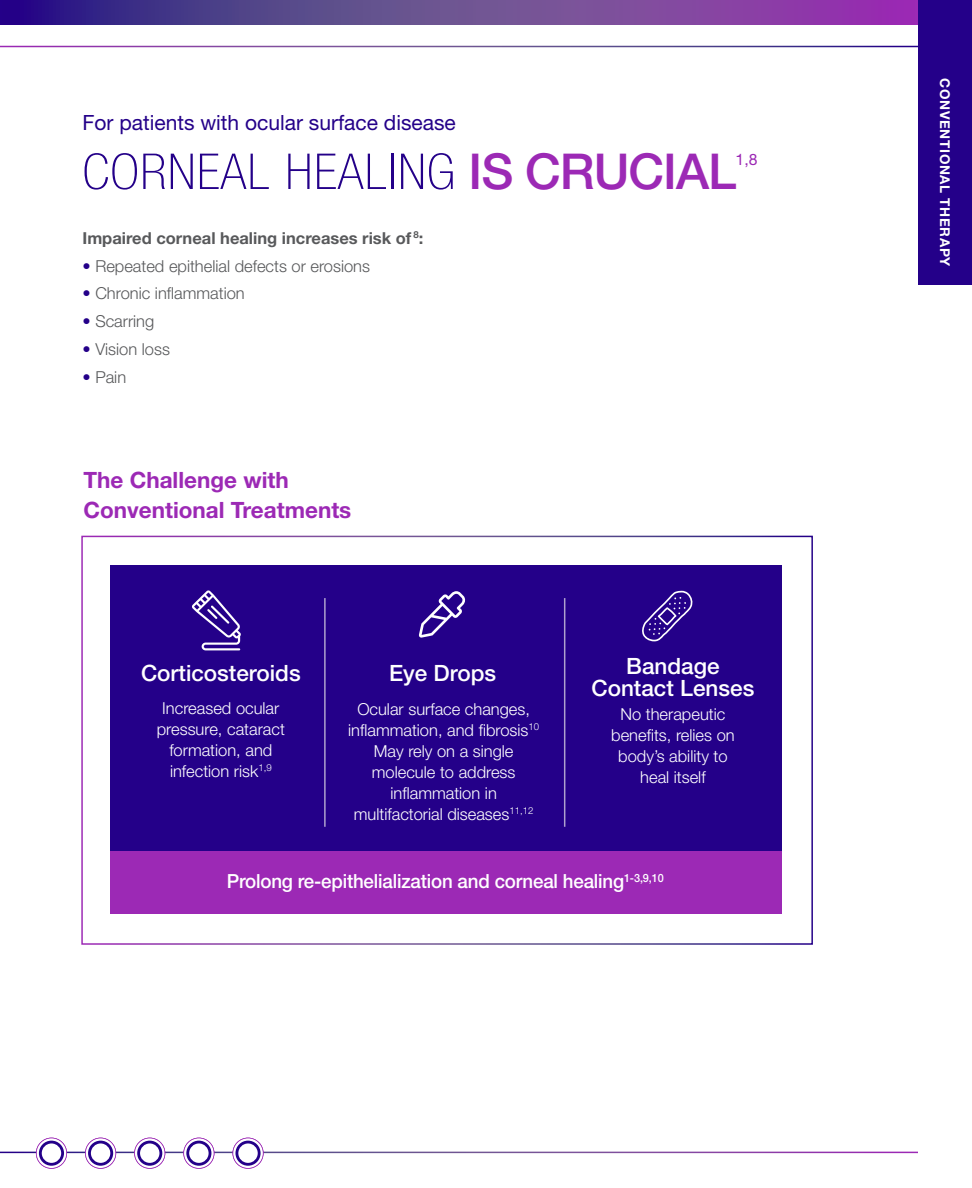
<style>
.page{position:relative;width:972px;height:1188px;background:#fff}
.page>*{position:absolute;margin:0;border:0;box-sizing:border-box;transform-origin:0 0}
.t1{font:100 condensed 49.5px "Helvetica Neue LT Std";letter-spacing:.02em;color:#240089;scale:1.08 1}
.t2{font:500 22.5px/22.5px "Helvetica Neue LT Std";color:#fff;text-align:center}
.t3{font:700 22.5px/30px "Helvetica Neue LT Std";color:#9c29b5}
.t4{font:21px "Helvetica Neue LT Std";color:#240089}
.t5{font:500 19.5px "Helvetica Neue LT Std";letter-spacing:-.01em;color:#fff;scale:.96 1}
.t6{font:300 16.5px/21px "Helvetica Neue LT Std";color:#fff;text-align:center}
.t7{font:300 16.5px "Helvetica Neue LT Std";color:#58595b}
.t8{font:700 16.5px "Helvetica Neue LT Std";color:#58595b}
.t9{font:15.75px "Helvetica Neue LT Std";color:#9c29b5}
.t10{font:700 13.5px "Helvetica Neue LT Std";letter-spacing:.05em;color:#fff}
.s1{font-weight:500;font-stretch:normal;color:#9c29b5}
.s2{color:#240089}
</style>
<div class="page">
<div style="left:918px;top:0;width:54px;height:59px;background:#240089"></div>
<svg style="left:0;top:0;width:918px;height:25px;background:#673f95"></svg>
<svg style="left:36px;top:1138px;width:31px;height:31px"></svg>
<svg style="left:85px;top:1138px;width:31px;height:31px"></svg>
<svg style="left:134px;top:1138px;width:31px;height:31px"></svg>
<svg style="left:183px;top:1138px;width:31px;height:31px"></svg>
<svg style="left:232px;top:1138px;width:32px;height:31px"></svg>
<div style="left:110px;top:566px;width:672px;height:285px;background:#240089"></div>
<svg style="left:419px;top:591px;width:47px;height:47px"></svg>
<div style="left:110px;top:851px;width:672px;height:63px;background:#9c29b5"></div>
<hr style="left:324px;top:598px;width:2px;height:229px;background:#aea1ce">
<hr style="left:564px;top:598px;width:1px;height:229px;background:#aea1ce">
<svg style="left:192px;top:590px;width:49px;height:60px"></svg>
<svg style="left:642px;top:591px;width:51px;height:50px"></svg>
<div style="left:81px;top:536px;width:732px;height:409px;border:2px solid #fff"></div>
<div style="left:918px;top:59px;width:54px;height:226px;background:#240089"></div>
<p class="t4" style="left:82px;top:110px;width:375px">For patients with ocular surface disease</p>
<h1 class="t1" style="left:82px;top:144px;width:607px">CORNEAL HEALING <span class="s1">IS CRUCIAL</span></h1>
<p class="t9" style="left:736px;top:150px;width:24px">1,8</p>
<p class="t8" style="left:82px;top:228px;width:342px">Impaired corneal healing increases risk of <sup>8</sup>:</p>
<p class="t7" style="left:82px;top:256px;width:289px"><span class="s2">•</span> Repeated epithelial defects or erosions</p>
<p class="t7" style="left:82px;top:284px;width:164px"><span class="s2">•</span> Chronic inflammation</p>
<p class="t7" style="left:82px;top:311px;width:73px"><span class="s2">•</span> Scarring</p>
<p class="t7" style="left:82px;top:339px;width:89px"><span class="s2">•</span> Vision loss</p>
<p class="t7" style="left:82px;top:367px;width:45px"><span class="s2">•</span> Pain</p>
<h2 class="t3" style="left:83px;top:464px;width:269px">The Challenge with<br>Conventional Treatments</h2>
<h2 class="t2" style="left:141px;top:661px;width:161px">Corticosteroids</h2>
<h2 class="t2" style="left:389px;top:661px;width:109px">Eye Drops</h2>
<h2 class="t2" style="left:591px;top:655px;width:164px">Bandage<br>Contact Lenses</h2>
<p class="t6" style="left:157px;top:697px;width:130px">Increased ocular pressure, cataract formation, and infection risk<sup>1,9</sup></p>
<p class="t6" style="left:348px;top:698px;width:192px">Ocular surface changes, inflammation, and fibrosis<sup>10<br></sup>May rely on a single molecule to address inflammation in multifactorial diseases<sup>11,12</sup></p>
<p class="t6" style="left:611px;top:704px;width:125px">No therapeutic benefits, relies on body’s ability to heal itself</p>
<p class="t5" style="left:227px;top:870px;width:457px">Prolong re-epithelialization and corneal healing<sup>1-3,9,10</sup></p>
<p class="t10" style="left:953px;top:78px;width:190px;rotate:90deg">CONVENTIONAL THERAPY</p>
</div>
